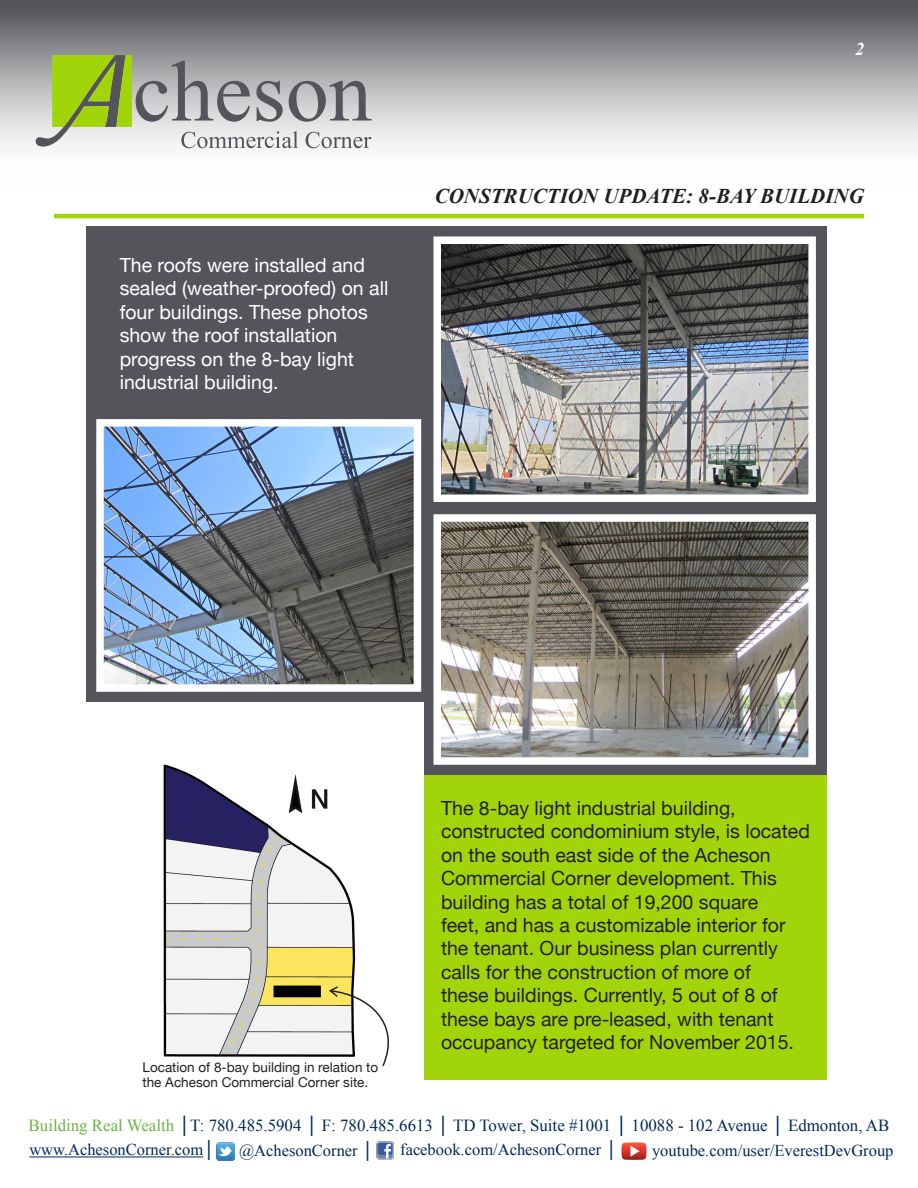
<style>
.page{position:relative;width:918px;height:1188px;background:#fff}
.page>*{position:absolute;margin:0;border:0;box-sizing:border-box;transform-origin:0 0}
.t1{font:italic 700 21px "Times New Roman";color:#231f20}
.t2{font:19.5px/23.4px "Helvetica Neue";color:#231f20}
.t3{font:19.5px/23.4px "Helvetica Neue";color:#fff}
.t4{font:italic 700 18px "Times New Roman";color:#fff}
.t5{font:16.8px "Times New Roman";color:#00295c}
.t6{font:16.5px "Times New Roman";color:#00295c}
.t7{font:13.5px/15px "Helvetica Neue";color:#231f20}
.s1{color:#6bb444}
</style>
<div class="page">
<div style="left:424px;top:768px;width:402px;height:312px;background:#a2d40a"></div>
<div style="left:0;top:0;width:918px;height:192px;background:linear-gradient(to bottom,#5a5b60,#fff)"></div>
<svg style="left:36px;top:55px;width:336px;height:93px;background:#aeb69c"></svg>
<div style="left:86px;top:226px;width:740px;height:476px;background:#54555a"></div>
<div style="left:424px;top:297px;width:402px;height:478px;background:#54555a"></div>
<hr style="left:54px;top:214px;width:810px;height:4px;background:#a2d40a">
<img style="left:96px;top:419px;width:326px;height:273px">
<img style="left:433px;top:236px;width:383px;height:266px">
<img style="left:433px;top:514px;width:383px;height:251px">
<img style="left:216px;top:1143px;width:18px;height:17px">
<img style="left:376px;top:1142px;width:18px;height:17px">
<img style="left:621px;top:1142px;width:26px;height:18px">
<hr style="left:29px;top:1157px;width:174px;height:1px;background:#00295c">
<img style="left:163px;top:764px;width:193px;height:293px">
<svg style="left:328px;top:985px;width:61px;height:81px"></svg>
<p class="t4" style="left:855px;top:37px;width:10px">2</p>
<p class="t3" style="left:120px;top:254px;width:270px">The roofs were installed and sealed (weather-proofed) on all four buildings. These photos show the roof installation progress on the 8-bay light industrial building.</p>
<p class="t1" style="left:435px;top:182px;width:431px">CONSTRUCTION UPDATE: 8-BAY BUILDING</p>
<p class="t7" style="left:142px;top:1061px;width:237px">Location of 8-bay building in relation to the Acheson Commercial Corner site.</p>
<p class="t2" style="left:441px;top:798px;width:370px">The 8-bay light industrial building, constructed condominium style, is located on the south east side of the Acheson Commercial Corner development. This building has a total of 19,200 square<br>feet, and has a customizable interior for the tenant. Our business plan currently calls for the construction of more of<br>these buildings. Currently, 5 out of 8 of these bays are pre-leased, with tenant occupancy targeted for November 2015.</p>
<p class="t5" style="left:29px;top:1114px;width:862px"><span class="s1">Building Real Wealth</span> │T: 780.485.5904 │ F: 780.485.6613 │ TD Tower, Suite #1001 │ 10088 - 102 Avenue │ Edmonton, AB</p>
<p class="t6" style="left:29px;top:1139px;width:187px">www.AchesonCorner.com│</p>
<p class="t6" style="left:239px;top:1139px;width:136px">@AchesonCorner │</p>
<p class="t6" style="left:400px;top:1139px;width:218px">facebook.com/AchesonCorner │</p>
<p class="t6" style="left:652px;top:1139px;width:243px">youtube.com/user/EverestDevGroup</p>
</div>
